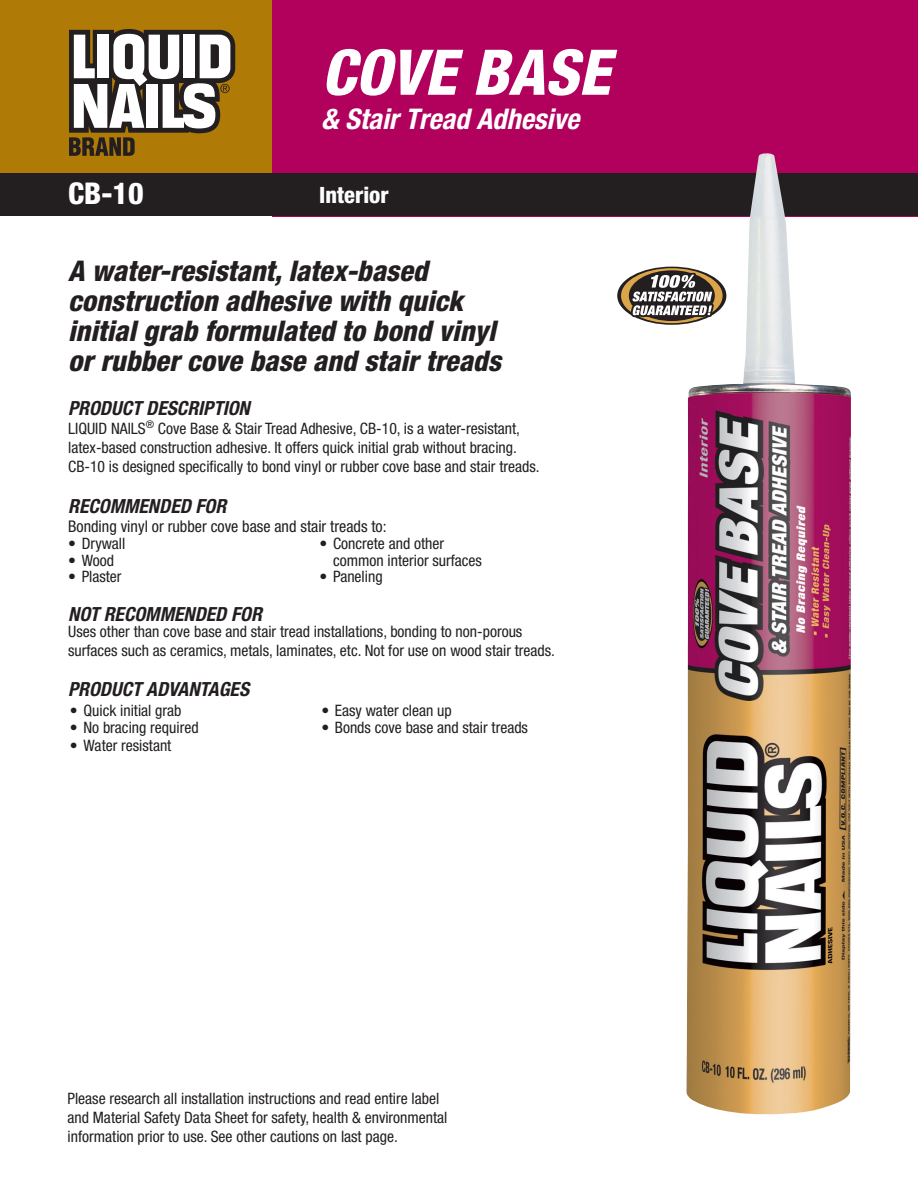
<style>
.page{position:relative;width:918px;height:1188px;background:#fff}
.page>*{position:absolute;margin:0;border:0;box-sizing:border-box;transform-origin:0 0}
.t1{font:italic 800 condensed 63px "Helvetica Neue";color:#fff}
.t2{font:800 condensed 30px "Helvetica Neue";color:#fff}
.Headline{font:italic 800 condensed 28.5px/30px "Helvetica Neue";color:#231f20}
.t3{font:italic 700 condensed 28.5px "Helvetica Neue";color:#fff}
.t4{font:800 condensed 22.5px "Helvetica Neue";color:#fdfdfd}
.Paragraph_Header{font:italic 700 condensed 19.5px "Helvetica Neue";color:#231f20}
.t5{font:condensed 16.2px "Helvetica Neue";color:#231f20}
.t6{font:condensed 15.75px/18.9px "Helvetica Neue";color:#231f20}
.t7{font:condensed 15.75px/16.2px "Helvetica Neue LT Std";color:#231f20}
</style>
<div class="page">
<div style="left:0;top:0;width:918px;height:174px;background:#b07a07"></div>
<div style="left:272px;top:0;width:646px;height:216px;background:#b1015c"></div>
<div style="left:0;top:173px;width:918px;height:43px;background:#231f20"></div>
<svg style="left:69px;top:29px;width:166px;height:127px"></svg>
<img style="left:686px;top:153px;width:165px;height:961px">
<svg style="left:617px;top:267px;width:109px;height:58px"></svg>
<div style="left:621px;top:268px;width:102px;height:55px;background:#dda54a;border-radius:50%"></div>
<svg style="left:628px;top:267px;width:89px;height:58px"></svg>
<p class="t1" style="left:321px;top:33px;width:290px">COVE BASE</p>
<p class="t3" style="left:321px;top:102px;width:259px">&amp; Stair Tread Adhesive</p>
<p class="t2" style="left:68px;top:175px;width:77px">CB-10</p>
<p class="t4" style="left:319px;top:181px;width:71px">Interior</p>
<p class="Headline" style="left:68px;top:255px;width:434px">A water-resistant, latex-based construction adhesive with quick initial grab formulated to bond vinyl or rubber cove base and stair treads</p>
<p class="Paragraph_Header" style="left:68px;top:397px;width:183px">PRODUCT DESCRIPTION</p>
<p class="t6" style="left:68px;top:419px;width:473px">LIQUID NAILS<sup>®</sup> Cove Base &amp; Stair Tread Adhesive, CB-10, is a water-resistant, latex-based construction adhesive. It offers quick initial grab without bracing.<br>CB-10 is designed specifically to bond vinyl or rubber cove base and stair treads.</p>
<p class="Paragraph_Header" style="left:68px;top:494px;width:160px">RECOMMENDED FOR</p>
<p class="t5" style="left:68px;top:517px;width:320px">Bonding vinyl or rubber cove base and stair treads to:</p>
<p class="t7" style="left:68px;top:536px;width:59px">• Drywall</p>
<p class="t7" style="left:68px;top:552px;width:47px">• Wood</p>
<p class="t7" style="left:68px;top:568px;width:55px">• Plaster</p>
<p class="t7" style="left:333px;top:536px;width:150px;text-indent:-14px">• Concrete and other common interior surfaces</p>
<p class="t7" style="left:320px;top:568px;width:65px">• Paneling</p>
<p class="Paragraph_Header" style="left:68px;top:603px;width:195px">NOT RECOMMENDED FOR</p>
<p class="t6" style="left:68px;top:622px;width:488px">Uses other than cove base and stair tread installations, bonding to non-porous surfaces such as ceramics, metals, laminates, etc. Not for use on wood stair treads.</p>
<p class="Paragraph_Header" style="left:68px;top:678px;width:182px">PRODUCT ADVANTAGES</p>
<p class="t6" style="left:70px;top:701px;width:113px">• Quick initial grab</p>
<p class="t6" style="left:70px;top:718px;width:130px">• No bracing required</p>
<p class="t6" style="left:70px;top:736px;width:103px">• Water resistant</p>
<p class="t6" style="left:321px;top:701px;width:132px">• Easy water clean up</p>
<p class="t6" style="left:321px;top:718px;width:208px">• Bonds cove base and stair treads</p>
<p class="t6" style="left:68px;top:1089px;width:382px">Please research all installation instructions and read entire label and Material Safety Data Sheet for safety, health &amp; environmental information prior to use. See other cautions on last page.</p>
</div>
